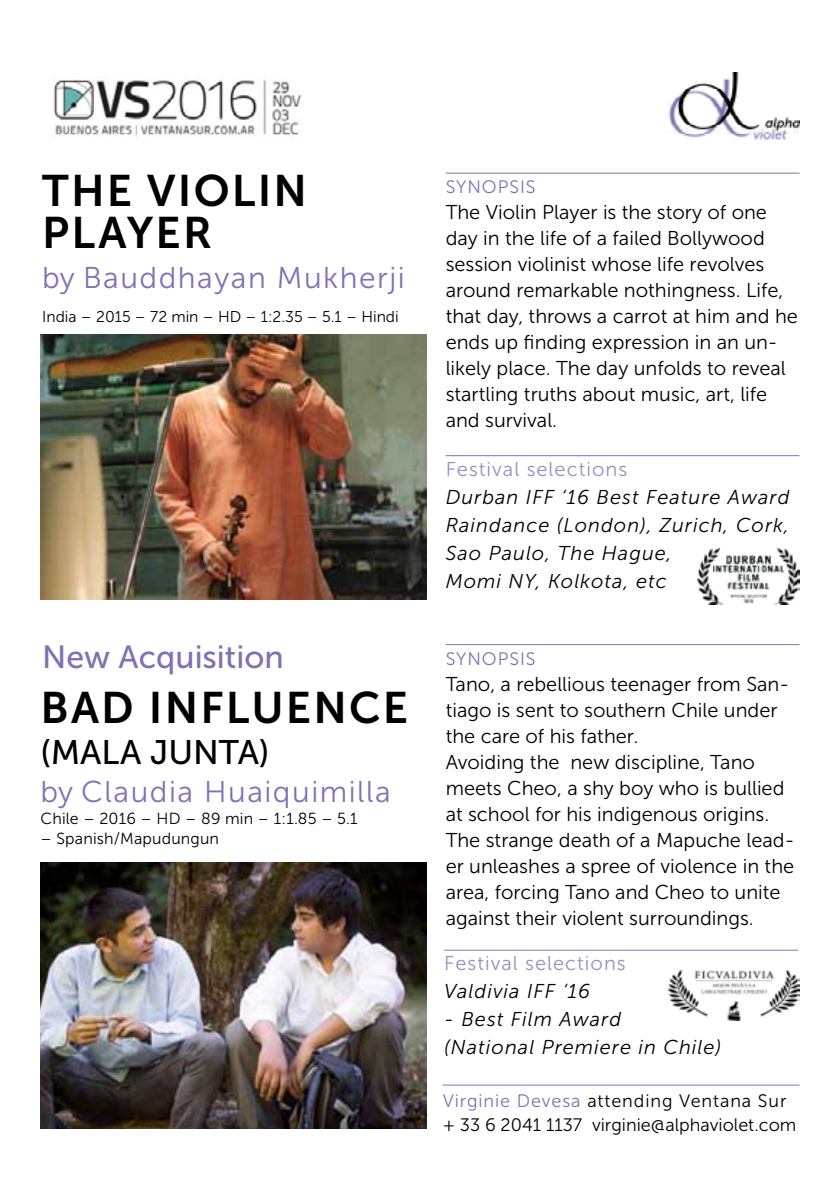
<style>
.page{position:relative;width:840px;height:1191px;background:#fff}
.page>*{position:absolute;margin:0;border:0;box-sizing:border-box;transform-origin:0 0}
.t1{font:44px/42px "Museo Sans 700";letter-spacing:.05em;color:#000}
.t2{font:34px "Museo Sans 500";color:#000}
.t3{font:32px "Museo Sans 500";color:#8071b4}
.t4{font:30px "Museo Sans 300";letter-spacing:.05em;color:#8071b4}
.t5{font:20px/26px "Museo Sans 300";color:#000}
.t6{font:italic 20px/28px "Museo Sans 300";letter-spacing:.05em;color:#000}
.t7{font:20px "Museo Sans 300";letter-spacing:.05em;color:#998ec3}
.t8{font:18px/24px "Museo Sans 300";letter-spacing:.01em;color:#000}
.t9{font:18px "Museo Sans 300";letter-spacing:.05em;color:#8071b4}
.t10{font:16px "Museo Sans 300";letter-spacing:.01em;color:#000}
.t11{font:15.6px "Museo Sans 300";color:#000}
.s1{color:#8071b4}
</style>
<div class="page">
<img style="left:53px;top:80px;width:249px;height:57px">
<hr style="left:445px;top:173px;width:354px;height:1px;background:#8071b4">
<img style="left:41px;top:334px;width:385px;height:266px">
<hr style="left:445px;top:455px;width:354px;height:1px;background:#8071b4">
<img style="left:697px;top:548px;width:102px;height:56px">
<hr style="left:445px;top:644px;width:354px;height:1px;background:#8071b4">
<img style="left:40px;top:863px;width:386px;height:265px">
<hr style="left:444px;top:950px;width:353px;height:1px;background:#8071b4">
<img style="left:668px;top:970px;width:131px;height:51px">
<img style="left:668px;top:72px;width:131px;height:68px">
<hr style="left:442px;top:1084px;width:357px;height:1px;background:#8071b4">
<h1 class="t1" style="left:42px;top:170px;width:266px">THE VIOLIN<br>PLAYER</h1>
<h3 class="t4" style="left:42px;top:261px;width:364px">by Bauddhayan Mukherji</h3>
<p class="t11" style="left:42px;top:308px;width:358px">I ndia – 2015 – 72 min – HD – 1:2.35 – 5.1 – Hindi</p>
<h3 class="t3" style="left:42px;top:640px;width:243px">New Acquisition</h3>
<h1 class="t1" style="left:40px;top:687px;width:369px">BAD INFLU ENCE</h1>
<h2 class="t2" style="left:40px;top:733px;width:230px">(MALA JUNTA)</h2>
<h3 class="t4" style="left:40px;top:775px;width:351px">by Claudia Huaiquimilla</h3>
<p class="t10" style="left:40px;top:809px;width:318px">Chile – 2016 – HD – 89 min – 1:1.85 – 5.1</p>
<p class="t10" style="left:40px;top:829px;width:180px">– Spanish/Mapudungun</p>
<p class="t9" style="left:445px;top:177px;width:89px">Synopsis</p>
<p class="t5" style="left:445px;top:199px;width:353px">The Violin Player is the story of one day in the life of a failed Bollywood session violinist whose life revolves around remarkable nothingness. Life, that day, throws a carrot at him and he ends up finding expression in an un&shy;likely place. The day unfolds to reveal startling truths about music, art, life and survival.</p>
<p class="t7" style="left:445px;top:458px;width:183px">Festival selections</p>
<p class="t6" style="left:445px;top:483px;width:345px">Durban IFF ‘16 Best Feature Award<br>Raindance (London), Zurich, Cork,<br>Sao Paulo, The Hague,<br>Momi NY, Kolkota, etc</p>
<p class="t9" style="left:445px;top:649px;width:89px">Synopsis</p>
<p class="t5" style="left:445px;top:671px;width:350px">Tano, a rebellious teenager from San&shy;tiago is sent to southern Chile under the care of his father.<br>Avoiding the new discipline, Tano meets Cheo, a shy boy who is bullied at school for his indigenous origins.<br>The strange death of a Mapuche lead&shy;er unleashes a spree of violence in the area, forcing Tano and Cheo to unite against their violent surroundings.</p>
<p class="t7" style="left:444px;top:952px;width:183px">Festival selections</p>
<p class="t6" style="left:444px;top:977px;width:147px">Valdivia IFF ‘16</p>
<p class="t6" style="left:444px;top:1005px;width:278px">- Best Film Award<br>(National Premiere in Chile)</p>
<p class="t8" style="left:442px;top:1089px;width:355px"><span class="s1">Virginie Devesa</span> attending Ventana Sur + 33 6 2041 1137 virginie@alphaviolet.com</p>
</div>
